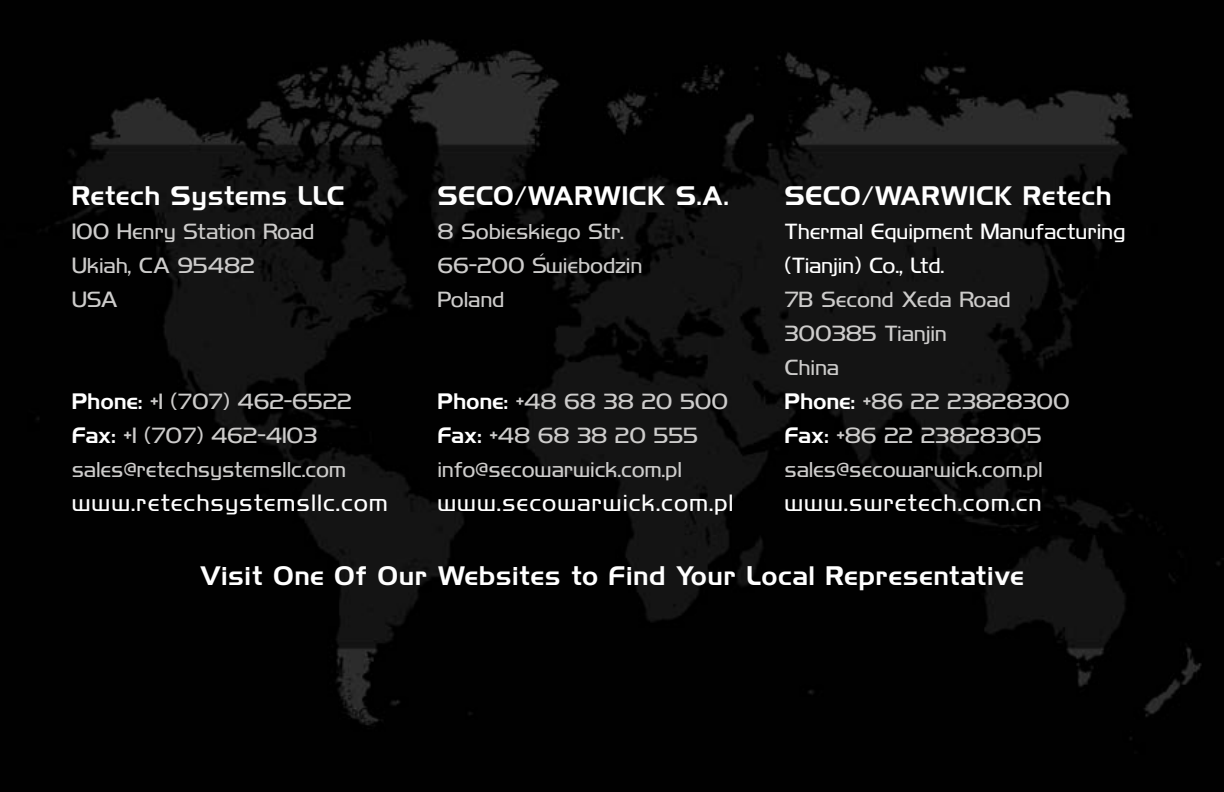
<style>
.page{position:relative;width:1224px;height:792px;background:#fff}
.page>*{position:absolute;margin:0;border:0;box-sizing:border-box;transform-origin:0 0}
.t1{font:24px "Highland Gothic FLF";letter-spacing:.05em;color:#fff}
.t2{font:24px "Highland Gothic Light FLF";color:#cdcccb}
.t3{font:22px "Highland Gothic Light FLF";letter-spacing:.075em;color:#fff}
.t4{font:20px/34px "Highland Gothic Light FLF";letter-spacing:.025em;color:#cdcccb}
.t5{font:20px/34px "Highland Gothic Light FLF";letter-spacing:.025em;color:#fff}
.s1{font-family:"Highland Gothic FLF";color:#fff}
</style>
<div class="page">
<img style="left:0;top:0;width:1224px;height:792px">
<p class="t1" style="left:72px;top:178px;width:274px">Retech Systems LLC</p>
<p class="t4" style="left:72px;top:213px;width:244px">100 Henry Station Road<br>Ukiah, CA 95482<br>USA</p>
<p class="t4" style="left:72px;top:383px;width:281px"><span class="s1">Phone:</span> +1 (707) 462-6522<br><span class="s1">Fax:</span> +1 (707) 462-4103 sales@retechsystemsllc.com</p>
<p class="t3" style="left:72px;top:487px;width:317px">www.retechsystemsllc.com</p>
<p class="t1" style="left:438px;top:178px;width:292px">SECO/WARWICK S.A.</p>
<p class="t4" style="left:438px;top:213px;width:206px">8 Sobieskiego Str.<br>66-200 Swiebodzin<br>Poland</p>
<p class="t2" style="left:539px;top:246px;width:6px">´</p>
<p class="t4" style="left:438px;top:383px;width:291px"><span class="s1">Phone:</span> +48 68 38 20 500<br><span class="s1">Fax:</span> +48 68 38 20 555 info@secowarwick.com.pl</p>
<p class="t3" style="left:438px;top:487px;width:297px">www.secowarwick.com.pl</p>
<p class="t1" style="left:785px;top:178px;width:328px">SECO/WARWICK Retech</p>
<p class="t5" style="left:785px;top:213px;width:342px">Thermal Equipment Manufacturing (Tianjin) Co., Ltd.</p>
<p class="t4" style="left:785px;top:281px;width:286px">7B Second Xeda Road<br>300385 Tianjin<br>China<br><span class="s1">Phone:</span> +86 22 23828300<br><span class="s1">Fax:</span> +86 22 23828305 sales@secowarwick.com.pl</p>
<p class="t3" style="left:785px;top:487px;width:258px">www.swretech.com.cn</p>
<p class="t1" style="left:200px;top:559px;width:825px">Visit One Of Our Websites to Find Your Local Representative</p>
</div>
